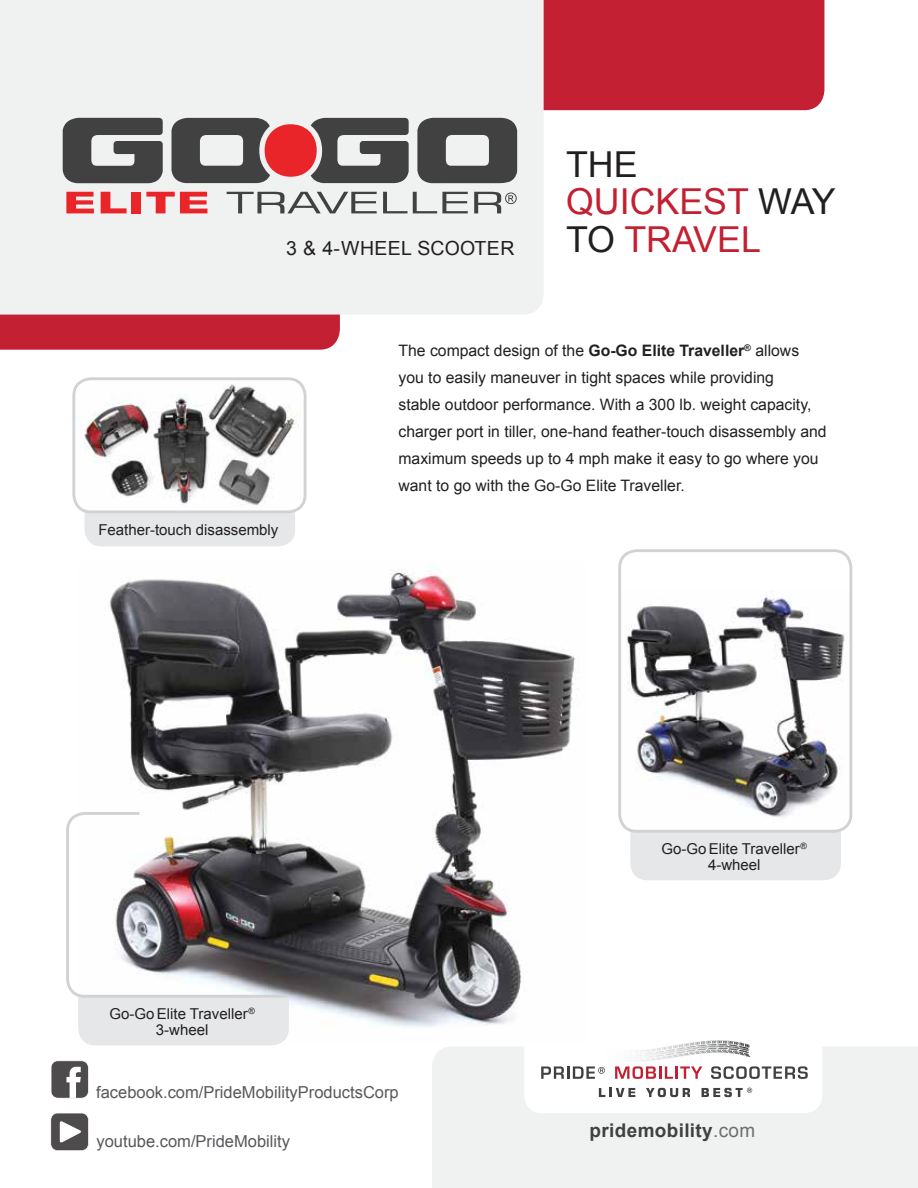
<style>
.page{position:relative;width:918px;height:1188px;background:#fff}
.page>*{position:absolute;margin:0;border:0;box-sizing:border-box;transform-origin:0 0}
.t1{font:35.7px/37.8px "Arial";color:#c32032}
.t2{font:19.5px "Arial";letter-spacing:.02em;color:#221f20}
.t3{font:700 18.9px "Arial";letter-spacing:.02em;color:#404042}
.t4{font:16.5px "Arial";color:#57585b}
.t5{font:15.75px/27px "Arial";color:#221f20}
.t6{font:15px/16.5px "Arial";color:#221f20;text-align:center}
.s1{color:#221f20}
.s2{font-weight:700}
.s3{font-weight:400;color:#6d6e70}
</style>
<div class="page">
<img style="left:109px;top:565px;width:467px;height:462px">
<div style="left:544px;top:0;width:280px;height:110px;background:#c42033"></div>
<div style="left:0;top:315px;width:340px;height:35px;background:#c42033"></div>
<div style="left:0;top:0;width:544px;height:315px;background:#f0f1f1"></div>
<div style="left:432px;top:1047px;width:486px;height:141px;background:#f0f1f1"></div>
<svg style="left:524px;top:1040px;width:298px;height:73px"></svg>
<svg style="left:63px;top:118px;width:100px;height:65px"></svg>
<svg style="left:172px;top:118px;width:237px;height:65px"></svg>
<svg style="left:417px;top:118px;width:100px;height:65px"></svg>
<svg style="left:66px;top:192px;width:28px;height:21px"></svg>
<svg style="left:101px;top:192px;width:26px;height:21px"></svg>
<div style="left:131px;top:192px;width:10px;height:21px;background:#e92529"></div>
<svg style="left:146px;top:192px;width:61px;height:21px"></svg>
<svg style="left:227px;top:192px;width:150px;height:21px"></svg>
<svg style="left:383px;top:192px;width:24px;height:21px"></svg>
<svg style="left:413px;top:192px;width:55px;height:21px"></svg>
<svg style="left:474px;top:192px;width:43px;height:21px"></svg>
<svg style="left:66px;top:811px;width:226px;height:234px"></svg>
<div style="left:630px;top:832px;width:211px;height:48px;background:#e6e7e8"></div>
<img style="left:622px;top:591px;width:226px;height:232px">
<div style="left:618px;top:549px;width:234px;height:284px;border:3px solid #d1d2d4;border-radius:17px"></div>
<div style="left:84px;top:512px;width:211px;height:34px;background:#e6e7e8"></div>
<img style="left:76px;top:381px;width:225px;height:128px">
<div style="left:72px;top:377px;width:235px;height:136px;border:3px solid #d1d2d4;border-radius:17px"></div>
<svg style="left:51px;top:1113px;width:38px;height:38px"></svg>
<svg style="left:51px;top:1061px;width:38px;height:37px"></svg>
<p class="t2" style="left:286px;top:236px;width:230px">3 &amp; 4-WHEEL SCOOTER</p>
<h1 class="t1" style="left:566px;top:146px;width:271px"><span class="s1">THE<br></span>QUICKEST <span class="s1">WAY<br>TO</span> TRAVEL</h1>
<p class="t6" style="left:98px;top:521px;width:182px">Feather-touch disassembly</p>
<p class="t5" style="left:399px;top:337px;width:430px">The compact design of the <span class="s2">Go-Go Elite Traveller</span><sup>®</sup> allows you to easily maneuver in tight spaces while providing<br>stable outdoor performance. With a 300 lb. weight capacity, charger port in tiller, one-hand feather-touch disassembly and maximum speeds up to 4 mph make it easy to go where you want to go with the Go-Go Elite Traveller.</p>
<p class="t6" style="left:109px;top:1006px;width:147px">Go-Go Elite Traveller<sup>®<br></sup>3-wheel</p>
<p class="t6" style="left:661px;top:841px;width:147px">Go-Go Elite Traveller<sup>®<br></sup>4-wheel</p>
<p class="t4" style="left:96px;top:1081px;width:304px">facebook.com/PrideMobilityProductsCorp</p>
<p class="t4" style="left:97px;top:1130px;width:195px">youtube.com/PrideMobility</p>
<p class="t3" style="left:590px;top:1118px;width:167px">pridemobility<span class="s3">.com</span></p>
</div>
